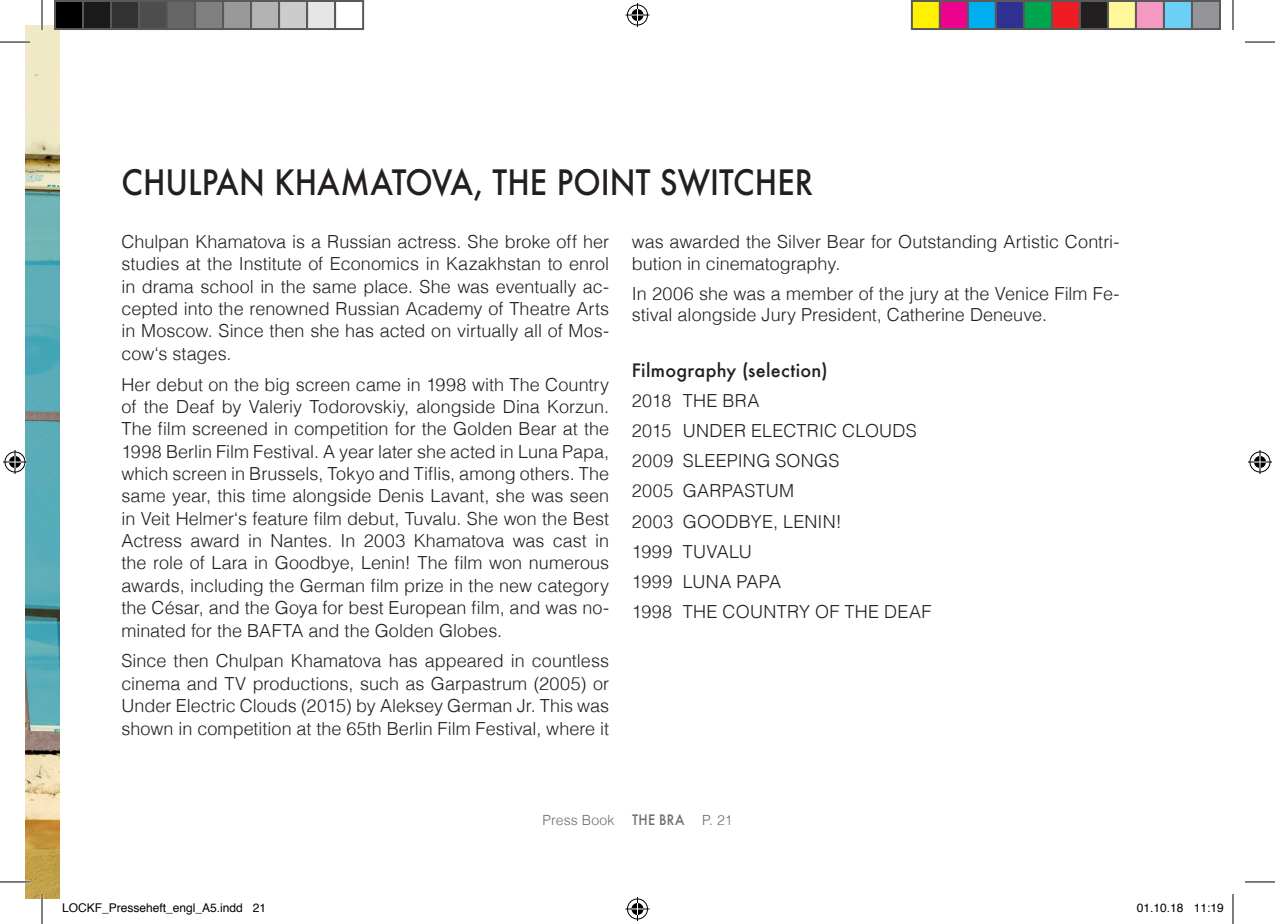
<style>
.page{position:relative;width:1275px;height:924px;background:#fff}
.page>*{position:absolute;margin:0;border:0;box-sizing:border-box;transform-origin:0 0}
.t1{font:500 34px "Futura";color:#231f20;scale:.9 1}
.t2{font:300 18px/22.4px "Helvetica";color:#231f20;text-align:justify}
.t3{font:300 18px/30px "Helvetica";letter-spacing:.02em;color:#231f20}
.t4{font:500 18px "Futura";letter-spacing:.02em;color:#231f20}
.t5{font:300 14px "Helvetica";letter-spacing:.015em;color:#6c6d70}
.t6{font:500 14px "Futura";letter-spacing:.025em;color:#6c6d70;scale:.9 1}
.t7{font:12px "Helvetica";color:#000}
</style>
<div class="page">
<img style="left:25px;top:25px;width:34px;height:873px">
<hr style="left:0;top:41px;width:30px;height:2px;background:#fff">
<hr style="left:0;top:880px;width:30px;height:2px;background:#fff">
<hr style="left:41px;top:0;width:2px;height:30px;background:#fff">
<hr style="left:41px;top:893px;width:2px;height:30px;background:#fff">
<hr style="left:0;top:42px;width:30px;height:1px;background:#000">
<hr style="left:1245px;top:42px;width:30px;height:1px;background:#000">
<hr style="left:0;top:881px;width:30px;height:1px;background:#000">
<hr style="left:1245px;top:881px;width:30px;height:1px;background:#000">
<hr style="left:42px;top:0;width:1px;height:30px;background:#000">
<hr style="left:42px;top:893px;width:1px;height:30px;background:#000">
<hr style="left:1232px;top:0;width:1px;height:30px;background:#000">
<hr style="left:1232px;top:893px;width:1px;height:30px;background:#000">
<svg style="left:625px;top:3px;width:24px;height:24px"></svg>
<svg style="left:625px;top:897px;width:24px;height:23px"></svg>
<svg style="left:3px;top:450px;width:24px;height:24px"></svg>
<svg style="left:1248px;top:450px;width:24px;height:24px"></svg>
<div style="left:55px;top:1px;width:28px;height:28px;background:#000"></div>
<div style="left:54px;top:0;width:30px;height:30px;border:2px solid #595959"></div>
<div style="left:83px;top:1px;width:28px;height:28px;background:#1a1a1a"></div>
<div style="left:82px;top:0;width:30px;height:30px;border:2px solid #595959"></div>
<div style="left:111px;top:1px;width:28px;height:28px;background:#333"></div>
<div style="left:110px;top:0;width:30px;height:30px;border:2px solid #595959"></div>
<div style="left:139px;top:1px;width:28px;height:28px;background:#4d4d4d"></div>
<div style="left:138px;top:0;width:30px;height:30px;border:2px solid #595959"></div>
<div style="left:167px;top:1px;width:28px;height:28px;background:#666"></div>
<div style="left:166px;top:0;width:30px;height:30px;border:2px solid #595959"></div>
<div style="left:195px;top:1px;width:28px;height:28px;background:#808080"></div>
<div style="left:194px;top:0;width:30px;height:30px;border:2px solid #595959"></div>
<div style="left:223px;top:1px;width:28px;height:28px;background:#999"></div>
<div style="left:222px;top:0;width:30px;height:30px;border:2px solid #595959"></div>
<div style="left:251px;top:1px;width:28px;height:28px;background:#b3b3b3"></div>
<div style="left:250px;top:0;width:30px;height:30px;border:2px solid #595959"></div>
<div style="left:279px;top:1px;width:28px;height:28px;background:#ccc"></div>
<div style="left:278px;top:0;width:30px;height:30px;border:2px solid #595959"></div>
<div style="left:307px;top:1px;width:28px;height:28px;background:#e6e6e6"></div>
<div style="left:306px;top:0;width:30px;height:30px;border:2px solid #595959"></div>
<div style="left:334px;top:0;width:30px;height:30px;border:2px solid #595959"></div>
<div style="left:912px;top:1px;width:28px;height:28px;background:#fff101"></div>
<div style="left:911px;top:0;width:30px;height:30px;border:2px solid #595959"></div>
<div style="left:940px;top:1px;width:28px;height:28px;background:#ed028c"></div>
<div style="left:939px;top:0;width:30px;height:30px;border:2px solid #595959"></div>
<div style="left:968px;top:1px;width:28px;height:28px;background:#00aeef"></div>
<div style="left:967px;top:0;width:30px;height:30px;border:2px solid #595959"></div>
<div style="left:996px;top:1px;width:28px;height:28px;background:#2e3092"></div>
<div style="left:995px;top:0;width:30px;height:30px;border:2px solid #595959"></div>
<div style="left:1024px;top:1px;width:28px;height:28px;background:#00a54f"></div>
<div style="left:1023px;top:0;width:30px;height:30px;border:2px solid #595959"></div>
<div style="left:1052px;top:1px;width:28px;height:28px;background:#ee1d23"></div>
<div style="left:1051px;top:0;width:30px;height:30px;border:2px solid #595959"></div>
<div style="left:1080px;top:1px;width:28px;height:28px;background:#231f20"></div>
<div style="left:1079px;top:0;width:30px;height:30px;border:2px solid #595959"></div>
<div style="left:1108px;top:1px;width:28px;height:28px;background:#fff79a"></div>
<div style="left:1107px;top:0;width:30px;height:30px;border:2px solid #595959"></div>
<div style="left:1136px;top:1px;width:28px;height:28px;background:#f499c2"></div>
<div style="left:1135px;top:0;width:30px;height:30px;border:2px solid #595959"></div>
<div style="left:1164px;top:1px;width:28px;height:28px;background:#6bcff6"></div>
<div style="left:1163px;top:0;width:30px;height:30px;border:2px solid #595959"></div>
<div style="left:1192px;top:1px;width:28px;height:28px;background:#939598"></div>
<div style="left:1191px;top:0;width:30px;height:30px;border:2px solid #595959"></div>
<h1 class="t1" style="left:121px;top:159px;width:770px">CHULPAN KHAMATOVA, THE POINT SWITCHER</h1>
<p class="t2" style="left:632px;top:229px;width:489px;line-height:21.6px">was awarded the Silver Bear for Outstanding Artistic Contri&shy;bution in cinematography.</p>
<p class="t2" style="left:632px;top:281px;width:489px;line-height:21.6px">In 2006 she was a member of the jury at the Venice Film Fe&shy;stival alongside Jury President, Catherine Deneuve.</p>
<p class="t4" style="left:632px;top:358px;width:197px">Filmography (selection)</p>
<p class="t3" style="left:632px;top:384px;width:301px">2018 THE BRA<br>2015 UNDER ELECTRIC CLOUDS<br>2009 SLEEPING SONGS<br>2005 GARPASTUM<br>2003 GOODBYE, LENIN!<br>1999 TUVALU<br>1999 LUNA PAPA<br>1998 THE COUNTRY OF THE DEAF</p>
<p class="t2" style="left:121px;top:229px;width:489px">Chulpan Khamatova is a Russian actress. She broke off her studies at the Institute of Economics in Kazakhstan to enrol in drama school in the same place. She was eventually ac&shy;cepted into the renowned Russian Academy of Theatre Arts in Moscow. Since then she has acted on virtually all of Mos&shy;cow‘s stages.</p>
<p class="t2" style="left:121px;top:371px;width:489px">Her debut on the big screen came in 1998 with The Country of the Deaf by Valeriy Todorovskiy, alongside Dina Korzun.<br>The film screened in competition for the Golden Bear at the 1998 Berlin Film Festival. A year later she acted in Luna Papa, which screen in Brussels, Tokyo and Tiflis, among others. The same year, this time alongside Denis Lavant, she was seen in Veit Helmer‘s feature film debut, Tuvalu. She won the Best Actress award in Nantes. In 2003 Khamatova was cast in the role of Lara in Goodbye, Lenin! The film won numerous awards, including the German film prize in the new category the César, and the Goya for best European film, and was no&shy;minated for the BAFTA and the Golden Globes.</p>
<p class="t2" style="left:121px;top:648px;width:489px">Since then Chulpan Khamatova has appeared in countless cinema and TV productions, such as Garpastrum (2005) or Under Electric Clouds (2015) by Aleksey German Jr. This was shown in competition at the 65th Berlin Film Festival, where it</p>
<p class="t5" style="left:542px;top:808px;width:74px">Press Book</p>
<p class="t6" style="left:632px;top:810px;width:60px">THE BRA</p>
<p class="t5" style="left:702px;top:808px;width:32px">P. 21</p>
<p class="t7" style="left:62px;top:898px;width:206px">LOCKF_Presseheft_engl_A5.indd 21</p>
<p class="t7" style="left:1137px;top:898px;width:88px">01.10.18 11:19</p>
</div>
